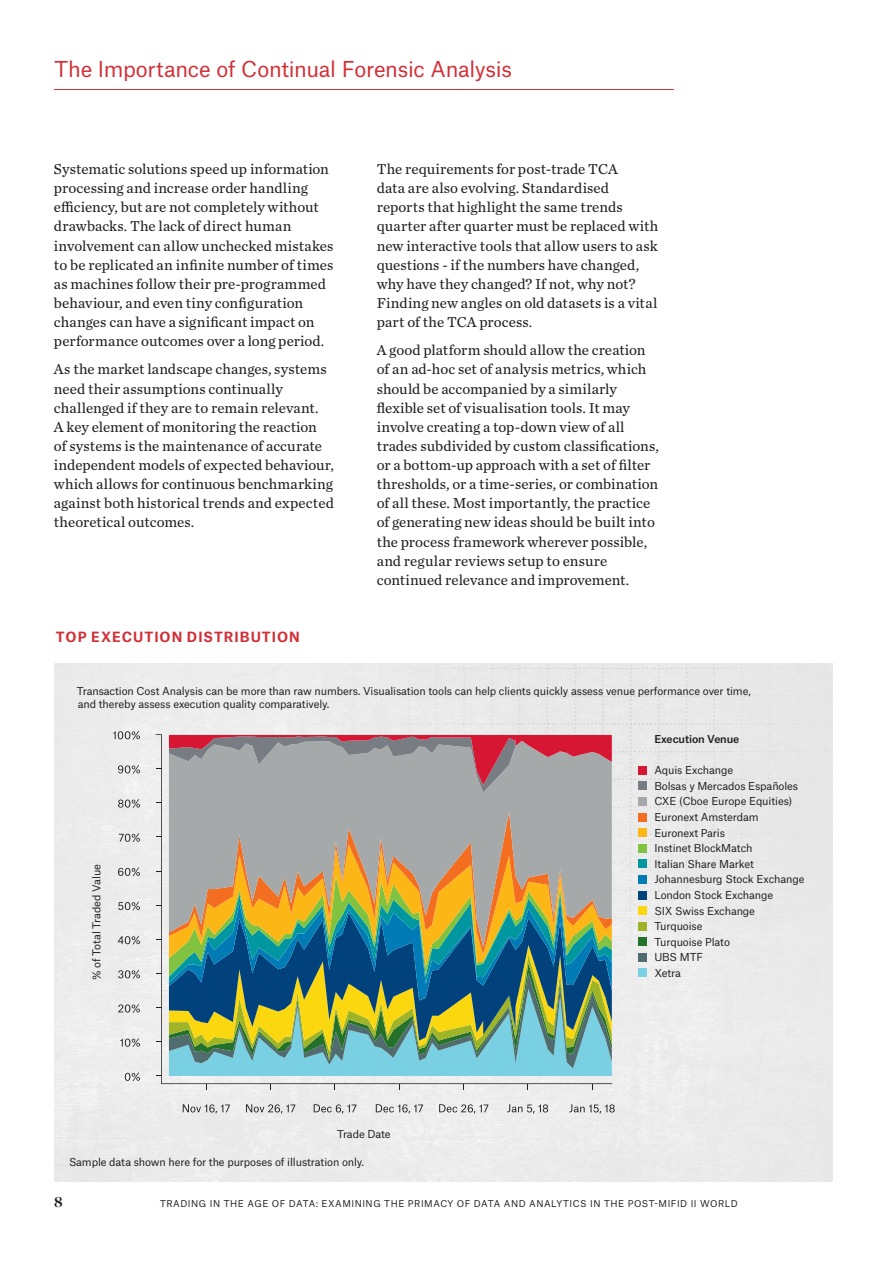
<style>
.page{position:relative;width:893px;height:1263px;background:#fff}
.page>*{position:absolute;margin:0;border:0;box-sizing:border-box;transform-origin:0 0}
.t1{font:21px "Atlas Grotesk";letter-spacing:-.015em;color:#d23038}
.t2{font:15px/19px "Chronicle Text G2";letter-spacing:.005em;color:#231f20}
.t3{font:700 15px "Chronicle Display";color:#231f20}
.t4{font:700 13.5px "Atlas Grotesk";letter-spacing:.075em;color:#d23038}
.t5{font:10.5px/12.6px "Atlas Grotesk";letter-spacing:-.01em;color:#231f20}
.t6{font:500 10.5px "Atlas Grotesk";letter-spacing:-.01em;color:#231f20}
.t7{font:9px "Atlas Grotesk";letter-spacing:.06em;color:#231f20}
</style>
<div class="page">
<div style="left:54px;top:663px;width:778px;height:518px;background:#ebebeb"></div>
<hr style="left:54px;top:89px;width:620px;height:1px;background:#d23038">
<svg style="left:246px;top:1104px;width:49px;height:9px"></svg>
<svg style="left:314px;top:1104px;width:42px;height:9px"></svg>
<svg style="left:376px;top:1104px;width:47px;height:9px"></svg>
<svg style="left:439px;top:1104px;width:49px;height:9px"></svg>
<svg style="left:507px;top:1104px;width:41px;height:9px"></svg>
<svg style="left:569px;top:1104px;width:46px;height:9px"></svg>
<svg style="left:183px;top:1104px;width:47px;height:9px"></svg>
<svg style="left:125px;top:1072px;width:15px;height:9px"></svg>
<svg style="left:120px;top:1038px;width:20px;height:9px"></svg>
<svg style="left:118px;top:1004px;width:22px;height:9px"></svg>
<svg style="left:118px;top:970px;width:22px;height:9px"></svg>
<svg style="left:118px;top:936px;width:22px;height:8px"></svg>
<svg style="left:118px;top:902px;width:22px;height:8px"></svg>
<svg style="left:118px;top:867px;width:22px;height:9px"></svg>
<svg style="left:119px;top:833px;width:21px;height:9px"></svg>
<svg style="left:118px;top:799px;width:22px;height:9px"></svg>
<svg style="left:118px;top:765px;width:22px;height:9px"></svg>
<svg style="left:113px;top:731px;width:27px;height:8px"></svg>
<svg style="left:156px;top:734px;width:456px;height:350px;fill:#ededed"></svg>
<div style="left:638px;top:766px;width:9px;height:8px;background:#d71634"></div>
<div style="left:638px;top:969px;width:9px;height:8px;background:#78d0e2"></div>
<div style="left:638px;top:938px;width:9px;height:8px;background:#23712a"></div>
<div style="left:638px;top:906px;width:9px;height:9px;background:#fad70f"></div>
<div style="left:638px;top:875px;width:9px;height:8px;background:#007bb6"></div>
<div style="left:638px;top:844px;width:9px;height:8px;background:#81c340"></div>
<div style="left:638px;top:813px;width:9px;height:8px;background:#f36e21"></div>
<div style="left:638px;top:953px;width:9px;height:8px;background:#516c6f"></div>
<div style="left:638px;top:922px;width:9px;height:8px;background:#a0b427"></div>
<div style="left:638px;top:891px;width:9px;height:8px;background:#01427c"></div>
<div style="left:638px;top:860px;width:9px;height:8px;background:#0097a0"></div>
<div style="left:638px;top:828px;width:9px;height:9px;background:#fcb615"></div>
<div style="left:638px;top:797px;width:9px;height:8px;background:#a6a9a9"></div>
<div style="left:638px;top:782px;width:9px;height:8px;background:#787d83"></div>
<svg style="left:169px;top:967px;width:443px;height:109px;background:#659780"></svg>
<svg style="left:169px;top:954px;width:443px;height:13px;background:#156586"></svg>
<svg style="left:169px;top:947px;width:443px;height:7px;background:#227686"></svg>
<svg style="left:169px;top:792px;width:443px;height:155px;background:#a5a383"></svg>
<svg style="left:169px;top:735px;width:443px;height:57px;background:#a78b91"></svg>
<p class="t1" style="left:54px;top:52px;width:459px">The Importance of Continual Forensic Analysis</p>
<p class="t2" style="left:54px;top:159px;width:281px">Systematic solutions speed up information processing and increase order handling efficiency, but are not completely without drawbacks. The lack of direct human involvement can allow unchecked mistakes to be replicated an infinite number of times as machines follow their pre-programmed behaviour, and even tiny configuration changes can have a significant impact on performance outcomes over a long period.</p>
<p class="t2" style="left:54px;top:359px;width:281px">As the market landscape changes, systems need their assumptions continually challenged if they are to remain relevant.<br>A key element of monitoring the reaction<br>of systems is the maintenance of accurate independent models of expected behaviour, which allows for continuous benchmarking against both historical trends and expected theoretical outcomes.</p>
<p class="t4" style="left:56px;top:625px;width:245px">TOP EXECUTION DISTRIBUTION</p>
<p class="t2" style="left:377px;top:159px;width:283px">The requirements for post-trade TCA<br>data are also evolving. Standardised reports that highlight the same trends quarter after quarter must be replaced with new interactive tools that allow users to ask questions - if the numbers have changed, why have they changed? If not, why not?<br>Finding new angles on old datasets is a vital part of the TCA process.</p>
<p class="t2" style="left:377px;top:340px;width:284px">A good platform should allow the creation of an ad-hoc set of analysis metrics, which should be accompanied by a similarly flexible set of visualisation tools. It may involve creating a top-down view of all trades subdivided by custom classifications, or a bottom-up approach with a set of filter thresholds, or a time-series, or combination of all these. Most importantly, the practice of generating new ideas should be built into the process framework wherever possible, and regular reviews setup to ensure continued relevance and improvement.</p>
<p class="t5" style="left:77px;top:684px;width:675px">Transaction Cost Analysis can be more than raw numbers. Visualisation tools can help clients quickly assess venue performance over time, and thereby assess execution quality comparatively.</p>
<p class="t6" style="left:654px;top:730px;width:87px">Execution Venue</p>
<p class="t5" style="left:654px;top:763px;width:80px">Aquis Exchange</p>
<p class="t5" style="left:654px;top:778px;width:145px">Bolsas y Mercados Españoles</p>
<p class="t5" style="left:654px;top:794px;width:140px">CXE (Cboe Europe Equities)</p>
<p class="t5" style="left:654px;top:809px;width:106px">Euronext Amsterdam</p>
<p class="t5" style="left:654px;top:825px;width:72px">Euronext Paris</p>
<p class="t5" style="left:654px;top:841px;width:100px">Instinet BlockMatch</p>
<p class="t5" style="left:654px;top:856px;width:101px">Italian Share Market</p>
<p class="t5" style="left:654px;top:872px;width:152px">Johannesburg Stock Exchange</p>
<p class="t5" style="left:654px;top:887px;width:120px">London Stock Exchange</p>
<p class="t5" style="left:654px;top:903px;width:102px">SIX Swiss Exchange</p>
<p class="t5" style="left:654px;top:919px;width:50px">Turquoise</p>
<p class="t5" style="left:654px;top:934px;width:77px">Turquoise Plato</p>
<p class="t5" style="left:654px;top:950px;width:50px">UBS MTF</p>
<p class="t5" style="left:654px;top:966px;width:28px">Xetra</p>
<p class="t5" style="left:89px;top:980px;width:117px;rotate:-90deg">% of Total Traded Value</p>
<p class="t5" style="left:337px;top:1127px;width:55px">Trade Date</p>
<p class="t5" style="left:69px;top:1155px;width:297px">Sample data shown here for the purposes of illustration only.</p>
<p class="t3" style="left:54px;top:1189px;width:10px">8</p>
<p class="t7" style="left:160px;top:1196px;width:579px">TRADING IN THE AGE OF DATA: EXAMINING THE PRIMACY OF DATA AND ANALYTICS IN THE POST-MIFID II WORLD</p>
</div>
